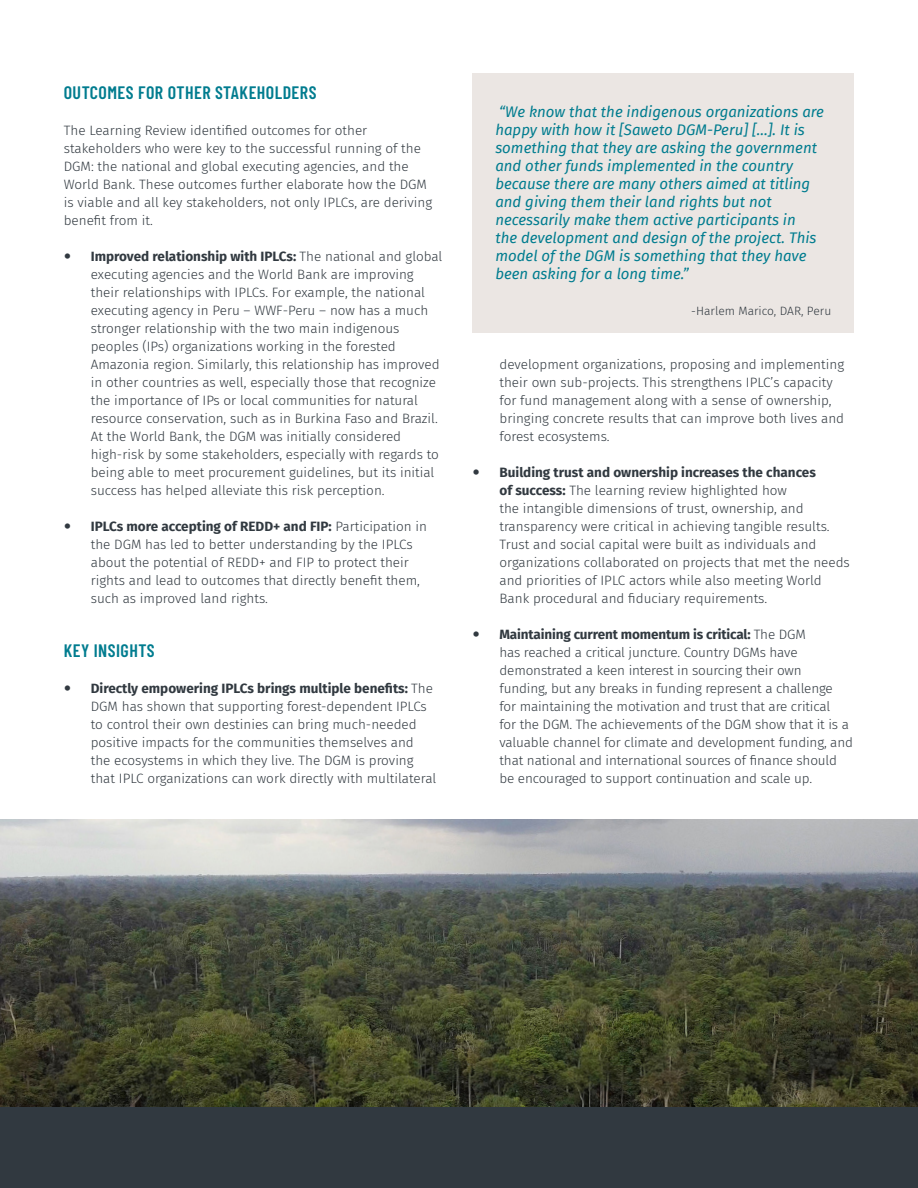
<style>
.page{position:relative;width:918px;height:1188px;background:#fff}
.page>*{position:absolute;margin:0;border:0;box-sizing:border-box;transform-origin:0 0}
.Headline_paragraph{font:600 18px "Barlow Condensed";letter-spacing:.025em;color:#007c8f}
.Text{font:italic 15px/18px "Fira Sans";color:#007c8f}
.Text-2{font:300 13.5px/18px "Fira Sans";color:#313940}
.Text-3{font:300 12px "Fira Sans";color:#313940}
.s1{font-weight:700}
</style>
<div class="page">
<img style="left:0;top:819px;width:918px;height:289px">
<div style="left:472px;top:74px;width:382px;height:259px;background:#ebe6e3"></div>
<div style="left:0;top:1108px;width:918px;height:80px;background:#313940"></div>
<p class="Headline_paragraph" style="left:64px;top:80px;width:254px">OUTCOMES FOR OTHER STAKEHOLDERS</p>
<p class="Text-2" style="left:64px;top:121px;width:370px">The Learning Review identified outcomes for other stakeholders who were key to the successful running of the DGM: the national and global executing agencies, and the World Bank. These outcomes further elaborate how the DGM is viable and all key stakeholders, not only IPLCs, are deriving benefit from it.</p>
<p class="Text-2" style="left:91px;top:247px;width:353px"><span class="s1">Improved relationship with IPLCs:</span> The national and global executing agencies and the World Bank are improving their relationships with IPLCs. For example, the national executing agency in Peru – WWF-Peru – now has a much stronger relationship with the two main indigenous peoples (IPs) organizations working in the forested Amazonia region. Similarly, this relationship has improved in other countries as well, especially those that recognize the importance of IPs or local communities for natural resource conservation, such as in Burkina Faso and Brazil.<br>At the World Bank, the DGM was initially considered high-risk by some stakeholders, especially with regards to being able to meet procurement guidelines, but its initial success has helped alleviate this risk perception.</p>
<p class="Text-2" style="left:91px;top:517px;width:338px"><span class="s1">IPLCs more accepting of REDD+ and FIP:</span> Participation in the DGM has led to better understanding by the IPLCs about the potential of REDD+ and FIP to protect their rights and lead to outcomes that directly benefit them, such as improved land rights.</p>
<p class="Headline_paragraph" style="left:64px;top:638px;width:93px">KEY INSIGHTS</p>
<p class="Text-2" style="left:91px;top:679px;width:347px"><span class="s1">Directly empowering IPLCs brings multiple benefits:</span> The DGM has shown that supporting forest-dependent IPLCs to control their own destinies can bring much-needed positive impacts for the communities themselves and the ecosystems in which they live. The DGM is proving that IPLC organizations can work directly with multilateral</p>
<p class="Text" style="left:495px;top:102px;width:330px">“We know that the indigenous organizations are happy with how it [Saweto DGM-Peru] […]. It is something that they are asking the government and other funds implemented in the country because there are many others aimed at titling and giving them their land rights but not necessarily make them active participants in<br>the development and design of the project. This model of the DGM is something that they have been asking for a long time.”</p>
<p class="Text-3" style="left:691px;top:302px;width:141px">-Harlem Marico, DAR, Peru</p>
<p class="Text-2" style="left:500px;top:355px;width:346px">development organizations, proposing and implementing their own sub-projects. This strengthens IPLC’s capacity for fund management along with a sense of ownership, bringing concrete results that can improve both lives and forest ecosystems.</p>
<p class="Text-2" style="left:500px;top:463px;width:352px"><span class="s1">Building trust and ownership increases the chances<br>of success:</span> The learning review highlighted how<br>the intangible dimensions of trust, ownership, and transparency were critical in achieving tangible results.<br>Trust and social capital were built as individuals and organizations collaborated on projects that met the needs and priorities of IPLC actors while also meeting World Bank procedural and fiduciary requirements.</p>
<p class="Text-2" style="left:500px;top:625px;width:355px"><span class="s1">Maintaining current momentum is critical:</span> The DGM<br>has reached a critical juncture. Country DGMs have demonstrated a keen interest in sourcing their own funding, but any breaks in funding represent a challenge<br>for maintaining the motivation and trust that are critical<br>for the DGM. The achievements of the DGM show that it is a valuable channel for climate and development funding, and that national and international sources of finance should be encouraged to support continuation and scale up.</p>
</div>
